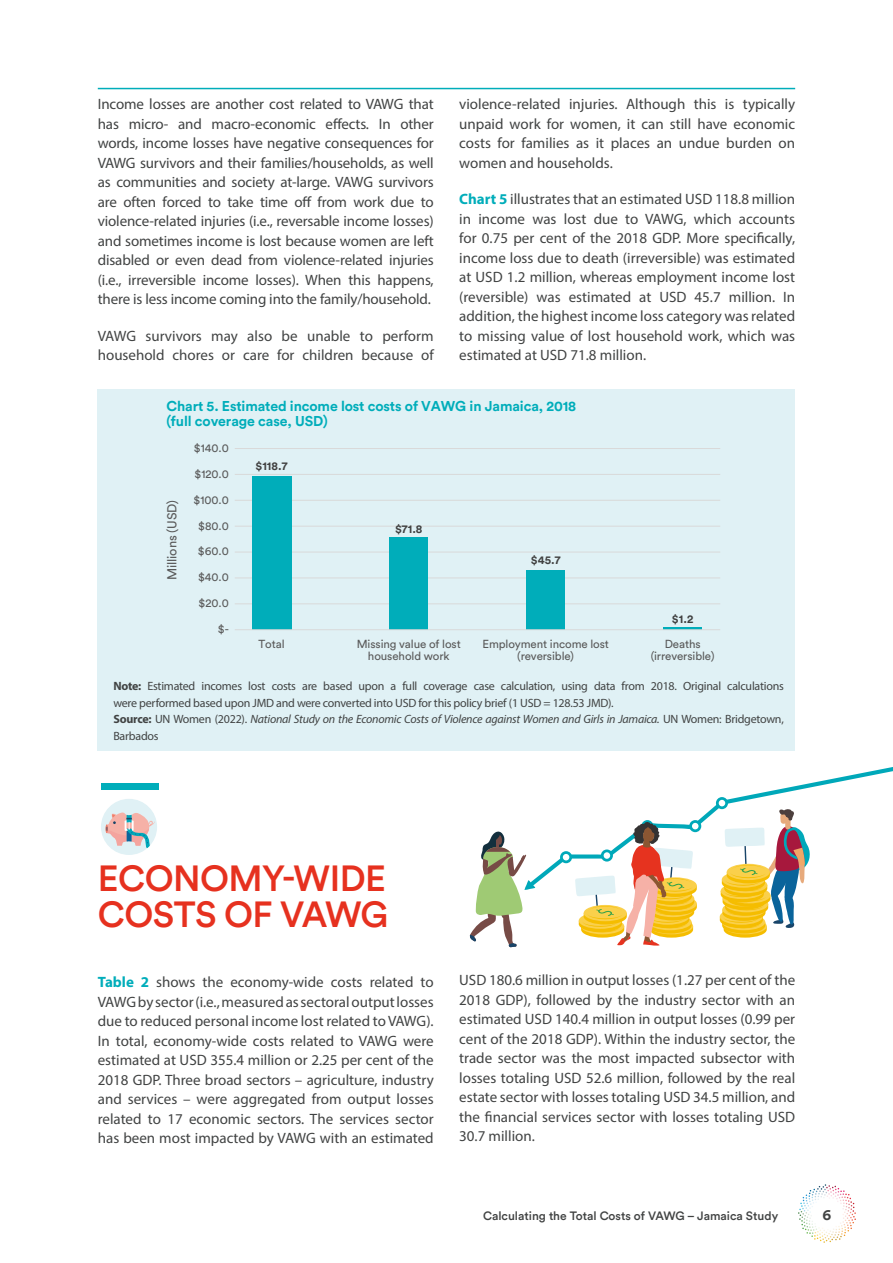
<style>
.page{position:relative;width:893px;height:1263px;background:#fff}
.page>*{position:absolute;margin:0;border:0;box-sizing:border-box;transform-origin:0 0}
.t1{font:500 36px/36px "Circular Std";letter-spacing:-.015em;color:#e6311f}
.t2{font:15px/19.5px "Myriad Pro";color:#414343;text-align:justify}
.t3{font:700 15px "Circular Std";color:#414343}
.t4{font:700 14.1px/14.4px "Circular Std";letter-spacing:-.01em;color:#00adba}
.t5{font:12.9px "Circular Std";letter-spacing:-.01em;color:#5a5a5a}
.t6{font:12px/16.5px "Myriad Pro";letter-spacing:-.02em;color:#414343}
.t7{font:500 12px "Circular Std";color:#414343}
.t8{font:11.55px/11.2px "Circular Std";letter-spacing:-.01em;color:#5a5a5a;text-align:center}
.t9{font:700 11.55px "Circular Std";color:#404040}
.s1{font-weight:700;color:#00adba}
.s2{font-weight:700}
.s3{font-style:italic}
</style>
<div class="page">
<svg style="left:798px;top:1184px;width:58px;height:59px"></svg>
<hr style="left:98px;top:88px;width:697px;height:1px;background:#00adba">
<svg style="left:526px;top:767px;width:367px;height:123px"></svg>
<svg style="left:560px;top:851px;width:12px;height:12px"></svg>
<svg style="left:563px;top:854px;width:6px;height:6px"></svg>
<svg style="left:716px;top:797px;width:12px;height:12px"></svg>
<svg style="left:719px;top:800px;width:91px;height:138px"></svg>
<svg style="left:689px;top:820px;width:12px;height:12px"></svg>
<svg style="left:641px;top:820px;width:12px;height:12px"></svg>
<svg style="left:575px;top:822px;width:123px;height:124px"></svg>
<svg style="left:470px;top:831px;width:56px;height:116px"></svg>
<div style="left:101px;top:799px;width:56px;height:56px;background:#e0f1f5;border-radius:50%"></div>
<svg style="left:105px;top:812px;width:50px;height:36px"></svg>
<div style="left:98px;top:389px;width:697px;height:362px;background:#e0f1f5"></div>
<div style="left:101px;top:783px;width:58px;height:7px;background:#00adba"></div>
<hr style="left:235px;top:474px;width:485px;height:1px;background:#d9d9d9">
<hr style="left:235px;top:500px;width:485px;height:1px;background:#d9d9d9">
<hr style="left:235px;top:526px;width:485px;height:1px;background:#d9d9d9">
<hr style="left:235px;top:552px;width:485px;height:1px;background:#d9d9d9">
<hr style="left:235px;top:578px;width:485px;height:1px;background:#d9d9d9">
<hr style="left:235px;top:603px;width:485px;height:1px;background:#d9d9d9">
<hr style="left:235px;top:448px;width:485px;height:1px;background:#d9d9d9">
<div style="left:526px;top:570px;width:39px;height:60px;background:#00adba"></div>
<div style="left:389px;top:537px;width:39px;height:93px;background:#00adba"></div>
<div style="left:252px;top:476px;width:39px;height:154px;background:#00adba"></div>
<hr style="left:663px;top:628px;width:39px;height:2px;background:#00adba">
<hr style="left:235px;top:629px;width:485px;height:1px;background:#d9d9d9">
<p class="t2" style="left:98px;top:94px;width:337px">Income losses are another cost related to VAWG that has micro- and macro-economic effects. In other words, income losses have negative consequences for VAWG survivors and their families/households, as well as communities and society at-large. VAWG survivors are often forced to take time off from work due to violence-related injuries (i.e., reversable income losses) and sometimes income is lost because women are left disabled or even dead from violence-related injuries (i.e., irreversible income losses). When this happens, there is less income coming into the family/household.</p>
<p class="t2" style="left:98px;top:326px;width:337px">VAWG survivors may also be unable to perform household chores or care for children because of</p>
<p class="t2" style="left:459px;top:94px;width:337px">violence-related injuries. Although this is typically unpaid work for women, it can still have economic costs for families as it places an undue burden on women and households.</p>
<p class="t2" style="left:459px;top:189px;width:337px"><span class="s1">Chart 5</span> illustrates that an estimated USD 118.8 million in income was lost due to VAWG, which accounts for 0.75 per cent of the 2018 GDP. More specifically, income loss due to death (irreversible) was estimated at USD 1.2 million, whereas employment income lost (reversible) was estimated at USD 45.7 million. In addition, the highest income loss category was related to missing value of lost household work, which was estimated at USD 71.8 million.</p>
<p class="t4" style="left:166px;top:399px;width:411px">Chart 5. Estimated income lost costs of VAWG in Jamaica, 2018 (full coverage case, USD)</p>
<p class="t5" style="left:164px;top:580px;width:82px;rotate:-90deg">Millions (USD)</p>
<p class="t8" style="left:194px;top:442px;width:37px">$140.0</p>
<p class="t8" style="left:194px;top:468px;width:36px">$120.0</p>
<p class="t8" style="left:193px;top:494px;width:37px">$100.0</p>
<p class="t8" style="left:198px;top:520px;width:32px">$80.0</p>
<p class="t8" style="left:198px;top:546px;width:33px">$60.0</p>
<p class="t8" style="left:198px;top:571px;width:32px">$40.0</p>
<p class="t8" style="left:199px;top:597px;width:32px">$20.0</p>
<p class="t8" style="left:218px;top:623px;width:13px">$-</p>
<p class="t9" style="left:255px;top:458px;width:34px">$118.7</p>
<p class="t9" style="left:395px;top:521px;width:29px">$71.8</p>
<p class="t9" style="left:531px;top:553px;width:31px">$45.7</p>
<p class="t9" style="left:672px;top:611px;width:23px">$1.2</p>
<p class="t8" style="left:258px;top:638px;width:28px">Total</p>
<p class="t8" style="left:357px;top:638px;width:106px">Missing value of lost household work</p>
<p class="t8" style="left:482px;top:638px;width:128px">Employment income lost (reversible)</p>
<p class="t8" style="left:651px;top:638px;width:65px">Deaths (irreversible)</p>
<p class="t6" style="left:113px;top:678px;width:672px"><span class="s2">Note:</span> Estimated incomes lost costs are based upon a full coverage case calculation, using data from 2018. Original calculations were performed based upon JMD and were converted into USD for this policy brief (1 USD = 128.53 JMD).<br><span class="s2">Source:</span> UN Women (2022). <span class="s3">National Study on the Economic Costs of Violence against Women and Girls in Jamaica.</span> UN Women: Bridgetown, Barbados</p>
<h1 class="t1" style="left:98px;top:859px;width:292px">ECONOMY-WIDE<br>COSTS OF VAWG</h1>
<p class="t2" style="left:98px;top:972px;width:337px"><span class="s1">Table 2</span> shows the economy-wide costs related to VAWG by sector (i.e., measured as sectoral output losses due to reduced personal income lost related to VAWG).<br>In total, economy-wide costs related to VAWG were estimated at USD 355.4 million or 2.25 per cent of the 2018 GDP. Three broad sectors – agriculture, industry and services – were aggregated from output losses related to 17 economic sectors. The services sector has been most impacted by VAWG with an estimated</p>
<p class="t2" style="left:459px;top:970px;width:337px">USD 180.6 million in output losses (1.27 per cent of the 2018 GDP), followed by the industry sector with an estimated USD 140.4 million in output losses (0.99 per cent of the 2018 GDP). Within the industry sector, the trade sector was the most impacted subsector with losses totaling USD 52.6 million, followed by the real estate sector with losses totaling USD 34.5 million, and the financial services sector with losses totaling USD 30.7 million.</p>
<p class="t7" style="left:483px;top:1208px;width:297px">Calculating the Total Costs of VAWG – Jamaica Study</p>
<p class="t3" style="left:823px;top:1205px;width:10px">6</p>
</div>
